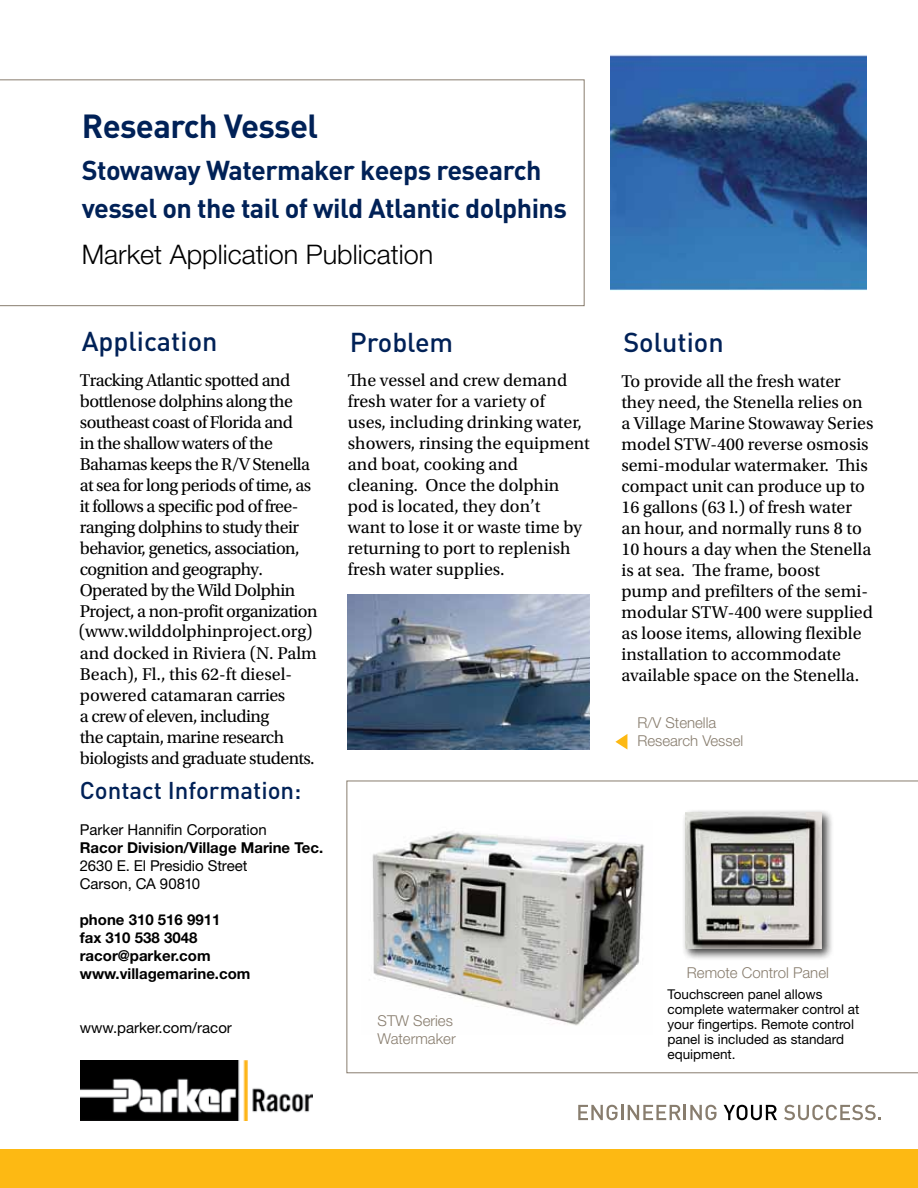
<style>
.page{position:relative;width:918px;height:1188px;background:#fff}
.page>*{position:absolute;margin:0;border:0;box-sizing:border-box;transform-origin:0 0}
.t1{font:700 33px "DINOT";letter-spacing:-.02em;color:#002157}
.t2{font:700 27px/37.5px "DINOT";letter-spacing:-.02em;color:#002157}
.t3{font:300 27px "Helvetica Neue LT Std";color:#000}
.t4{font:500 27px "DINOT";color:#002157}
.t5{font:500 24px "DINOT";color:#002157}
.t6{font:18px/21px "Utopia Std";color:#000}
.t7{font:18px/21px "Utopia Std";letter-spacing:-.03em;color:#000}
.t8{font:700 15px/18px "Helvetica Neue LT Std";color:#000}
.t9{font:15px/18px "Helvetica Neue LT Std";color:#000}
.t10{font:300 15px/18px "Helvetica Neue LT Std";color:#887d6e}
.t11{font:13.5px/15px "Helvetica Neue LT Std";color:#000}
</style>
<div class="page">
<svg style="left:346px;top:781px;width:572px;height:292px"></svg>
<svg style="left:578px;top:1105px;width:139px;height:15px"></svg>
<svg style="left:724px;top:1105px;width:53px;height:15px"></svg>
<svg style="left:784px;top:1105px;width:97px;height:15px"></svg>
<svg style="left:0;top:79px;width:585px;height:227px"></svg>
<img style="left:362px;top:820px;width:290px;height:215px">
<div style="left:0;top:1150px;width:918px;height:38px;background:#fdb913"></div>
<img style="left:81px;top:1061px;width:231px;height:59px">
<div style="left:682px;top:809px;width:152px;height:152px;background:#000;opacity:.75"></div>
<img style="left:685px;top:812px;width:136px;height:136px">
<img style="left:348px;top:594px;width:242px;height:156px">
<svg style="left:615px;top:734px;width:12px;height:16px"></svg>
<img style="left:610px;top:55px;width:256px;height:236px">
<h1 class="t1" style="left:82px;top:104px;width:238px">Research Vessel</h1>
<h2 class="t2" style="left:82px;top:151px;width:487px">Stowaway Watermaker keeps research vessel on the tail of wild Atlantic dolphins</h2>
<h2 class="t3" style="left:82px;top:238px;width:353px">Market Application Publication</h2>
<h2 class="t4" style="left:82px;top:323px;width:137px">Application</h2>
<h2 class="t4" style="left:350px;top:324px;width:105px">Problem</h2>
<h2 class="t4" style="left:623px;top:324px;width:102px">Solution</h2>
<p class="t7" style="left:80px;top:370px;width:239px">Tracking Atlantic spotted and bottlenose dolphins along the southeast coast of Florida and<br>in the shallow waters of the<br>Bahamas keeps the R/V Stenella at sea for long periods of time, as it follows a specific pod of free&shy;ranging dolphins to study their behavior, genetics, association, cognition and geography.<br>Operated by the Wild Dolphin<br>Project, a non-profit organization</p>
<p class="t7" style="left:80px;top:643px;width:239px">and docked in Riviera (N. Palm<br>Beach), Fl., this 62-ft diesel&shy;powered catamaran carries<br>a crew of eleven, including<br>the captain, marine research biologists and graduate students.</p>
<p class="t6" style="left:79px;top:621px;width:235px">(www.wilddolphinproject.org)</p>
<h3 class="t5" style="left:80px;top:774px;width:223px">Contact Information:</h3>
<p class="t9" style="left:80px;top:820px;width:188px">Parker Hannifin Corporation</p>
<p class="t8" style="left:80px;top:838px;width:245px">Racor Division/Village Marine Tec.</p>
<p class="t9" style="left:80px;top:856px;width:169px">2630 E. El Presidio Street<br>Carson, CA 90810</p>
<p class="t8" style="left:80px;top:910px;width:172px">phone 310 516 9911<br>fax 310 538 3048 racor@parker.com www.villagemarine.com</p>
<p class="t9" style="left:80px;top:1018px;width:154px">www.parker.com/racor</p>
<p class="t6" style="left:348px;top:370px;width:243px">The vessel and crew demand fresh water for a variety of<br>uses, including drinking water, showers, rinsing the equipment and boat, cooking and cleaning. Once the dolphin pod is located, they don’t<br>want to lose it or waste time by returning to port to replenish fresh water supplies.</p>
<p class="t6" style="left:621px;top:371px;width:254px">To provide all the fresh water they need, the Stenella relies on a Village Marine Stowaway Series model STW-400 reverse osmosis semi-modular watermaker. This compact unit can produce up to<br>16 gallons (63 l.) of fresh water an hour, and normally runs 8 to<br>10 hours a day when the Stenella is at sea. The frame, boost<br>pump and prefilters of the semi&shy;modular STW-400 were supplied as loose items, allowing flexible installation to accommodate available space on the Stenella.</p>
<p class="t10" style="left:637px;top:714px;width:107px">R/V Stenella<br>Research Vessel</p>
<p class="t10" style="left:378px;top:1011px;width:80px">STW Series<br>Watermaker</p>
<p class="t10" style="left:687px;top:964px;width:144px">Remote Control Panel</p>
<p class="t11" style="left:667px;top:987px;width:193px">Touchscreen panel allows complete watermaker control at your fingertips. Remote control panel is included as standard equipment.</p>
</div>
